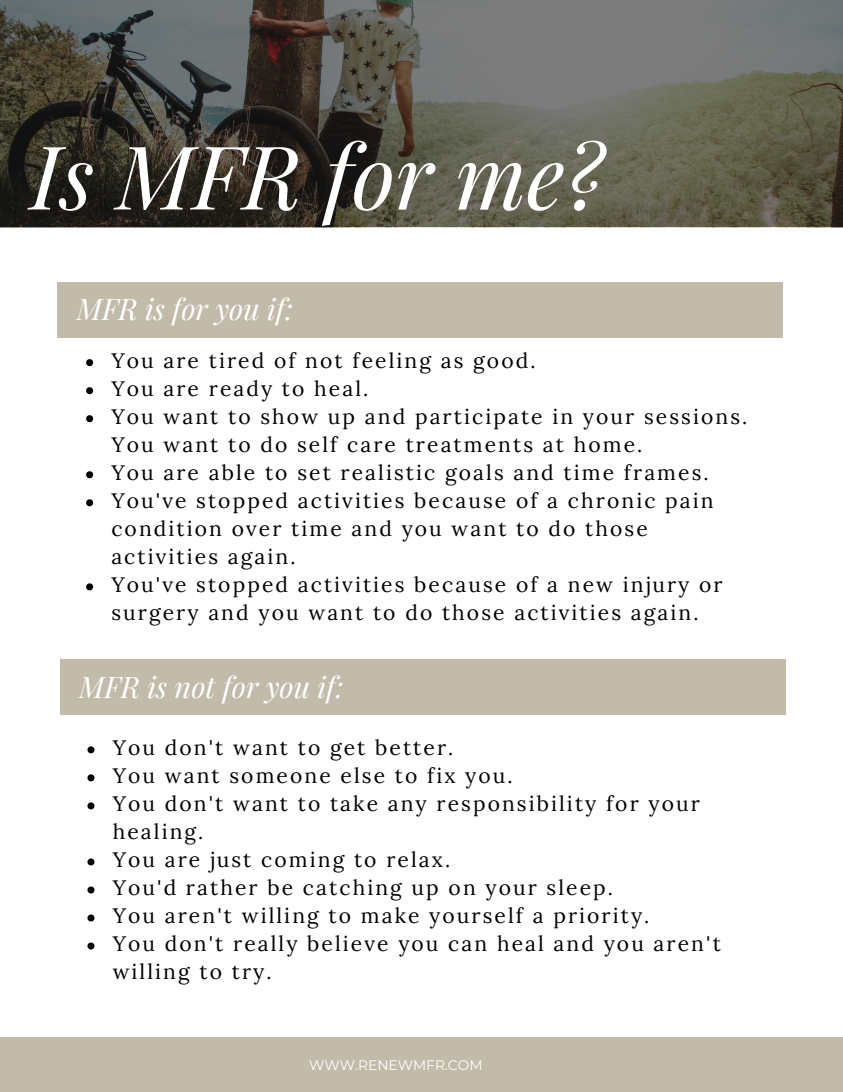
<style>
.page{position:relative;width:843px;height:1092px;background:#fff}
.page>*{position:absolute;margin:0;border:0;box-sizing:border-box;transform-origin:0 0}
.t1{font:italic 88.2px "Playfair Display";color:#fff}
.t2{font:italic 29.05px "Playfair Display";color:#fff}
.t3{font:21px/28px "Lora";letter-spacing:.1em;color:#000}
.t4{font:13.65px "Montserrat";color:#fff}
</style>
<div class="page">
<div style="left:58px;top:282px;width:725px;height:55px;background:#c2bbaa"></div>
<div style="left:60px;top:660px;width:725px;height:55px;background:#c2bbaa"></div>
<img style="left:0;top:0;width:843px;height:228px">
<div style="left:0;top:1037px;width:843px;height:55px;background:#c2bbaa"></div>
<svg style="left:86px;top:359px;width:7px;height:7px"></svg>
<svg style="left:86px;top:387px;width:7px;height:7px"></svg>
<svg style="left:86px;top:415px;width:7px;height:7px"></svg>
<svg style="left:86px;top:471px;width:7px;height:7px"></svg>
<svg style="left:86px;top:499px;width:7px;height:7px"></svg>
<svg style="left:86px;top:583px;width:7px;height:7px"></svg>
<svg style="left:87px;top:746px;width:7px;height:7px"></svg>
<svg style="left:87px;top:774px;width:7px;height:7px"></svg>
<svg style="left:87px;top:802px;width:7px;height:7px"></svg>
<svg style="left:87px;top:858px;width:7px;height:7px"></svg>
<svg style="left:87px;top:886px;width:7px;height:7px"></svg>
<svg style="left:87px;top:915px;width:7px;height:7px"></svg>
<svg style="left:87px;top:943px;width:7px;height:7px"></svg>
<p class="t1" style="left:30px;top:114px;width:574px">Is MFR for me?</p>
<p class="t2" style="left:77px;top:289px;width:218px">MFR is for you if:</p>
<p class="t3" style="left:111px;top:346px;width:426px">You are tired of not feeling as good.</p>
<p class="t3" style="left:111px;top:374px;width:258px">You are ready to heal.</p>
<p class="t3" style="left:111px;top:402px;width:637px">You want to show up and participate in your sessions.<br>You want to do self care treatments at home.</p>
<p class="t3" style="left:111px;top:458px;width:599px">You are able to set realistic goals and time frames.</p>
<p class="t3" style="left:111px;top:486px;width:604px">You've stopped activities because of a chronic pain condition over time and you want to do those activities again.</p>
<p class="t3" style="left:111px;top:570px;width:612px">You've stopped activities because of a new injury or surgery and you want to do those activities again.</p>
<p class="t2" style="left:79px;top:666px;width:266px">MFR is not for you if:</p>
<p class="t3" style="left:113px;top:733px;width:342px">You don't want to get better.</p>
<p class="t3" style="left:113px;top:761px;width:401px">You want someone else to fix you.</p>
<p class="t3" style="left:113px;top:789px;width:588px">You don't want to take any responsibility for your healing.</p>
<p class="t3" style="left:113px;top:846px;width:339px">You are just coming to relax.</p>
<p class="t3" style="left:113px;top:874px;width:502px">You'd rather be catching up on your sleep.</p>
<p class="t3" style="left:113px;top:902px;width:538px">You aren't willing to make yourself a priority.</p>
<p class="t3" style="left:113px;top:930px;width:609px">You don't really believe you can heal and you aren't willing to try.</p>
<p class="t4" style="left:309px;top:1057px;width:175px">WWW.RENEWMFR.COM</p>
</div>
